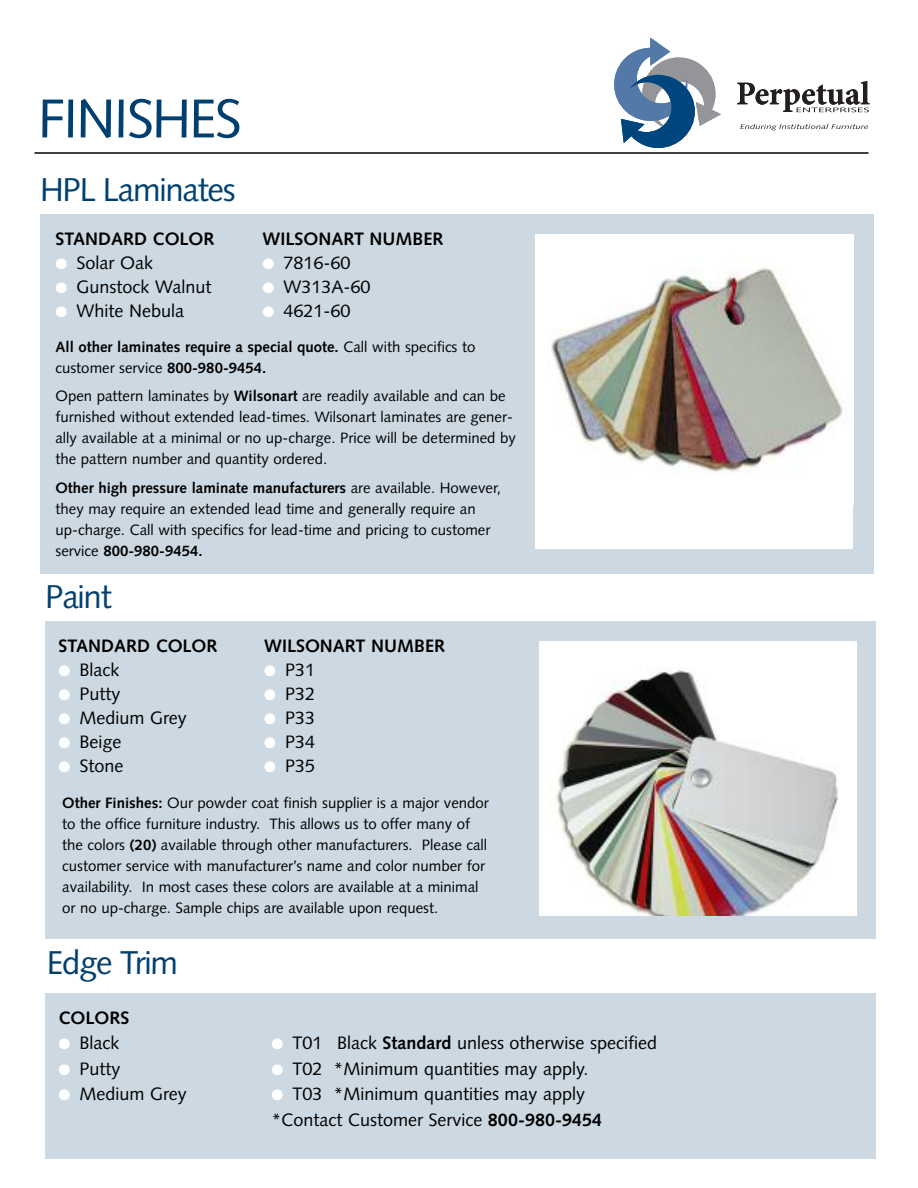
<style>
.page{position:relative;width:918px;height:1188px;background:#fff}
.page>*{position:absolute;margin:0;border:0;box-sizing:border-box;transform-origin:0 0}
.t1{font:54.75px "Syntax";letter-spacing:-.04em;color:#004071}
.t2{font:33px "Syntax";letter-spacing:-.04em;color:#004071}
.t3{font:18px/25.5px "Syntax";color:#000}
.t4{font:700 18px "Syntax";color:#000}
.t5{font:15px/21px "Syntax";color:#000}
.t6{font:700 15px/21px "Syntax";color:#000}
.s1{color:#fff}
.s2{font-weight:400}
.s3{font-weight:700}
</style>
<div class="page">
<svg style="left:740px;top:124px;width:128px;height:7px"></svg>
<svg style="left:614px;top:38px;width:107px;height:110px"></svg>
<svg style="left:737px;top:81px;width:132px;height:31px"></svg>
<hr style="left:34px;top:152px;width:834px;height:2px;background:#000">
<div style="left:40px;top:214px;width:834px;height:360px;background:#ccd9e3"></div>
<div style="left:45px;top:621px;width:831px;height:317px;background:#ccd9e3"></div>
<div style="left:45px;top:993px;width:831px;height:165px;background:#ccd9e3"></div>
<div style="left:536px;top:234px;width:318px;height:315px;background:#fff"></div>
<img style="left:551px;top:267px;width:292px;height:206px">
<div style="left:539px;top:641px;width:318px;height:275px;background:#fff"></div>
<img style="left:551px;top:670px;width:287px;height:246px">
<h1 class="t1" style="left:38px;top:96px;width:205px">FINISHES</h1>
<h2 class="t2" style="left:40px;top:176px;width:197px">HPL Laminates</h2>
<p class="t4" style="left:56px;top:231px;width:161px">STANDARD COLOR</p>
<p class="t4" style="left:262px;top:231px;width:183px">WILSONART NUMBER</p>
<p class="t3" style="left:56px;top:251px;width:99px"><span class="s1">●</span> Solar Oak</p>
<p class="t3" style="left:262px;top:251px;width:90px"><span class="s1">●</span> 7816-60</p>
<p class="t3" style="left:56px;top:275px;width:157px"><span class="s1">●</span> Gunstock Walnut</p>
<p class="t3" style="left:262px;top:275px;width:110px"><span class="s1">●</span> W313A-60</p>
<p class="t3" style="left:56px;top:299px;width:130px"><span class="s1">●</span> White Nebula</p>
<p class="t3" style="left:262px;top:299px;width:90px"><span class="s1">●</span> 4621-60</p>
<p class="t6" style="left:55px;top:337px;width:421px">All other laminates require a special quote. <span class="s2">Call with specifics to customer service</span> 800-980-9454.</p>
<p class="t5" style="left:55px;top:387px;width:462px">Open pattern laminates by <span class="s3">Wilsonart</span> are readily available and can be furnished without extended lead-times. Wilsonart laminates are gener&shy;ally available at a minimal or no up-charge. Price will be determined by the pattern number and quantity ordered.</p>
<p class="t5" style="left:55px;top:478px;width:447px"><span class="s3">Other high pressure laminate manufacturers</span> are available. However, they may require an extended lead time and generally require an up-charge. Call with specifics for lead-time and pricing to customer service <span class="s3">800-980-9454.</span></p>
<h2 class="t2" style="left:45px;top:583px;width:68px">Paint</h2>
<p class="t4" style="left:59px;top:638px;width:161px">STANDARD COLOR</p>
<p class="t4" style="left:264px;top:638px;width:183px">WILSONART NUMBER</p>
<p class="t3" style="left:59px;top:658px;width:63px"><span class="s1">●</span> Black</p>
<p class="t3" style="left:264px;top:658px;width:53px"><span class="s1">●</span> P31</p>
<p class="t3" style="left:59px;top:682px;width:64px"><span class="s1">●</span> Putty</p>
<p class="t3" style="left:264px;top:682px;width:53px"><span class="s1">●</span> P32</p>
<p class="t3" style="left:59px;top:706px;width:130px"><span class="s1">●</span> Medium Grey</p>
<p class="t3" style="left:264px;top:706px;width:53px"><span class="s1">●</span> P33</p>
<p class="t3" style="left:59px;top:730px;width:65px"><span class="s1">●</span> Beige</p>
<p class="t3" style="left:264px;top:730px;width:53px"><span class="s1">●</span> P34</p>
<p class="t3" style="left:59px;top:754px;width:67px"><span class="s1">●</span> Stone</p>
<p class="t3" style="left:264px;top:754px;width:53px"><span class="s1">●</span> P35</p>
<p class="t5" style="left:62px;top:793px;width:428px"><span class="s3">Other Finishes:</span> Our powder coat finish supplier is a major vendor to the office furniture industry. This allows us to offer many of the colors <span class="s3">(20)</span> available through other manufacturers. Please call customer service with manufacturer’s name and color number for availability. In most cases these colors are available at a minimal or no up-charge. Sample chips are available upon request.</p>
<h2 class="t2" style="left:47px;top:949px;width:133px">Edge Trim</h2>
<p class="t4" style="left:59px;top:1010px;width:72px">COLORS</p>
<p class="t3" style="left:59px;top:1032px;width:63px"><span class="s1">●</span> Black</p>
<p class="t3" style="left:272px;top:1032px;width:387px"><span class="s1">●</span> T01 Black <span class="s3">Standard</span> unless otherwise specified</p>
<p class="t3" style="left:59px;top:1057px;width:64px"><span class="s1">●</span> Putty</p>
<p class="t3" style="left:272px;top:1057px;width:318px"><span class="s1">●</span> T02 *Minimum quantities may apply.</p>
<p class="t3" style="left:59px;top:1083px;width:130px"><span class="s1">●</span> Medium Grey</p>
<p class="t3" style="left:272px;top:1083px;width:332px"><span class="s1">●</span> T03 *Minimum quantities may apply *Contact Customer Service <span class="s3">800-980-9454</span></p>
</div>
